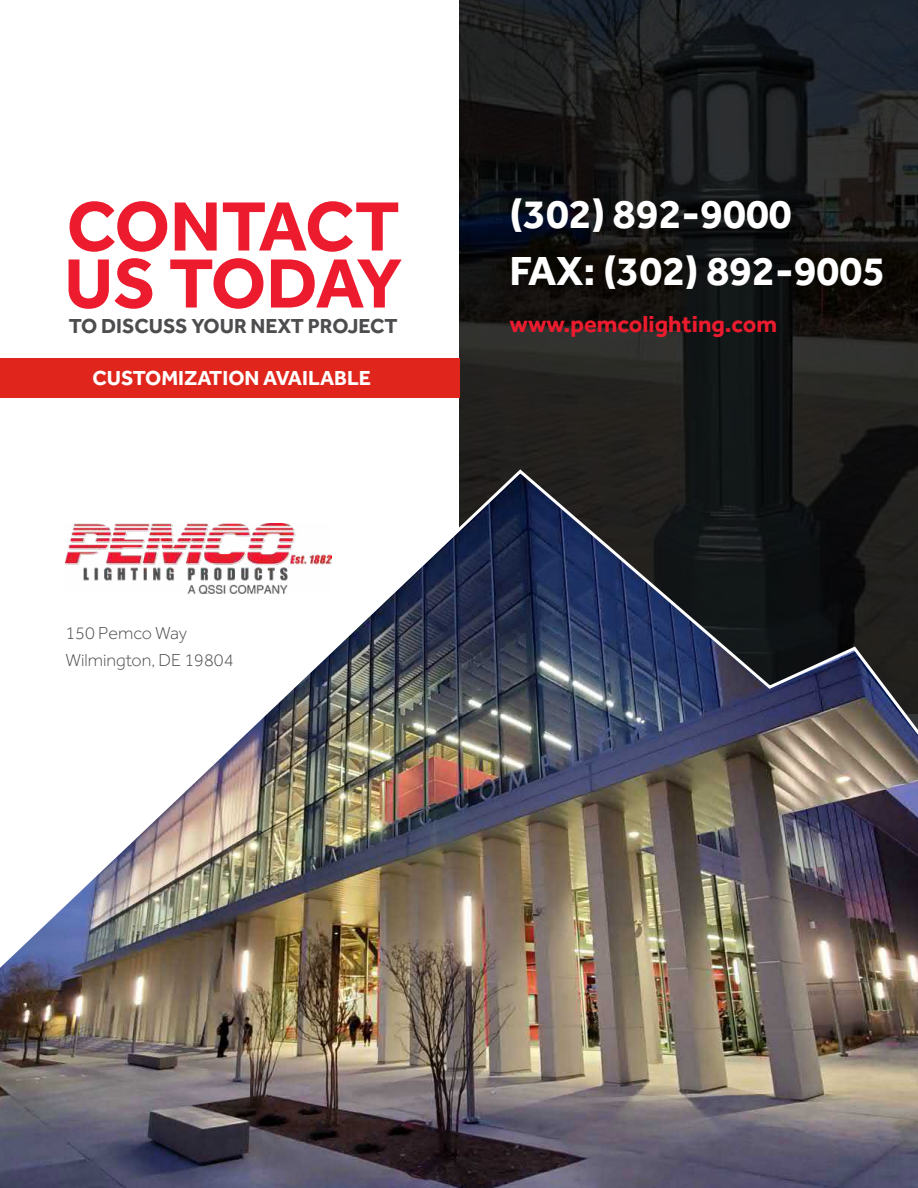
<style>
.page{position:relative;width:918px;height:1188px;background:#fff}
.page>*{position:absolute;margin:0;border:0;box-sizing:border-box;transform-origin:0 0}
.t1{font:700 72px "Effra";letter-spacing:-.02em;color:#ed1b2e}
.t2{font:700 42px "Effra";color:#fff}
.t3{font:700 24px "Effra";color:#ed1b2e}
.t4{font:700 21px "Effra";color:#4d4d4f}
.t5{font:700 21px "Effra";color:#fff}
.t6{font:300 18px "Effra";color:#4d4d4f}
</style>
<div class="page">
<svg style="left:459px;top:0;width:459px;height:467px;background:#1a1a1b"></svg>
<img style="left:0;top:467px;width:918px;height:721px">
<div style="left:0;top:358px;width:460px;height:39px;background:#e0261c"></div>
<p class="t2" style="left:510px;top:188px;width:284px">(302) 892-9000</p>
<p class="t2" style="left:510px;top:245px;width:377px">FAX: (302) 892-9005</p>
<p class="t1" style="left:67px;top:183px;width:334px">CONTACT</p>
<p class="t1" style="left:64px;top:240px;width:340px">US TODAY</p>
<p class="t4" style="left:69px;top:313px;width:330px">TO DISCUSS YOUR NEXT PROJECT</p>
<p class="t3" style="left:510px;top:310px;width:269px">www.pemcolighting.com</p>
<p class="t5" style="left:93px;top:365px;width:280px">CUSTOMIZATION AVAILABLE</p>
<p class="t6" style="left:65px;top:622px;width:123px">150 Pemco Way</p>
<p class="t6" style="left:65px;top:649px;width:170px">Wilmington, DE 19804</p>
</div>
